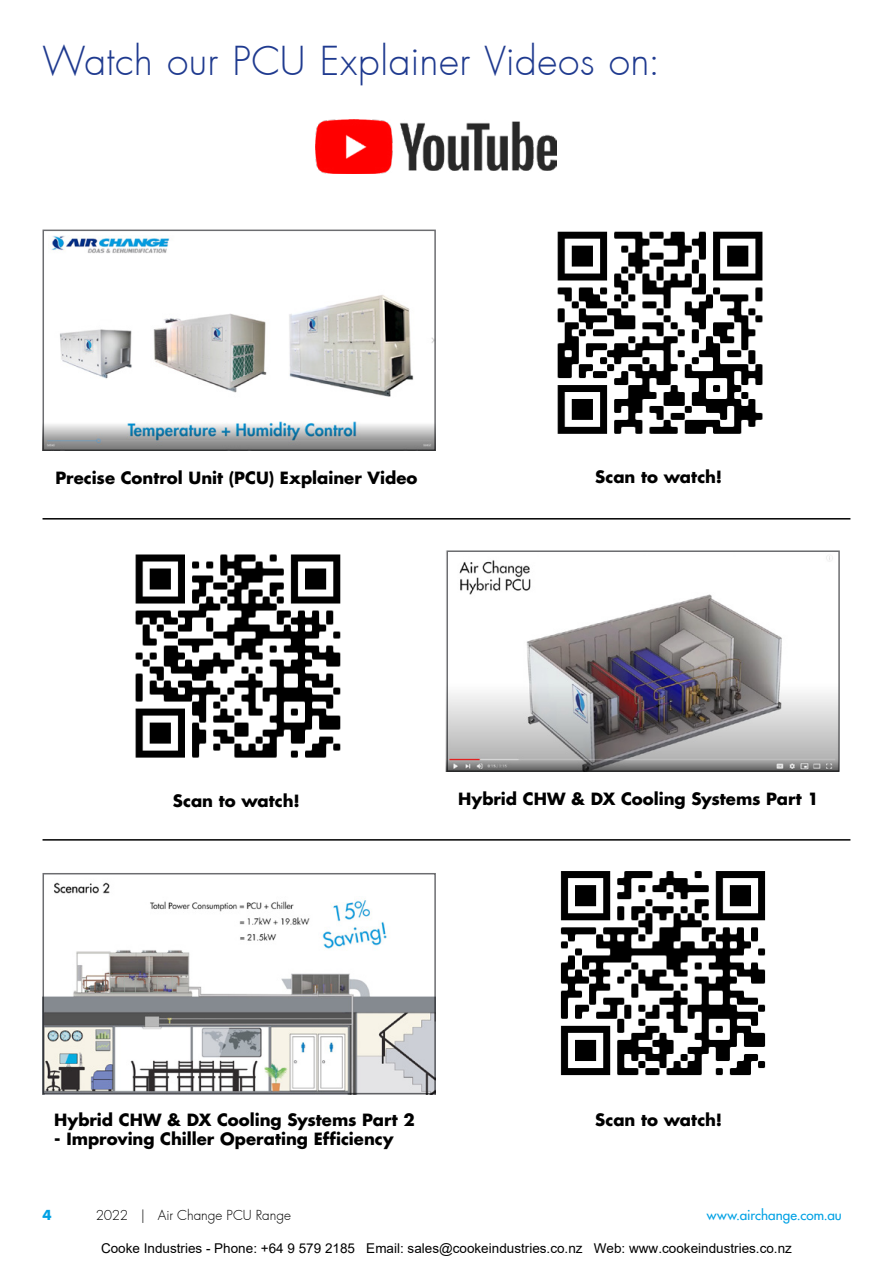
<style>
.page{position:relative;width:893px;height:1263px;background:#fff}
.page>*{position:absolute;margin:0;border:0;box-sizing:border-box;transform-origin:0 0}
.t1{font:300 39px "Futura";letter-spacing:.01em;color:#1f3a8f}
.t2{font:700 16.5px "Futura";color:#000}
.t3{font:13.5px "Arial";color:#000}
.t4{font:300 13.5px "Futura";letter-spacing:-.005em;color:#000}
.t5{font:500 13.5px "Futura";letter-spacing:.005em;color:#00a1e4}
.t6{font:700 13.5px "Futura";color:#00a1e4}
</style>
<div class="page">
<img style="left:316px;top:119px;width:240px;height:55px">
<svg style="left:46px;top:235px;width:387px;height:211px"></svg>
<div style="left:43px;top:230px;width:393px;height:221px;border:2px solid #6c6d70"></div>
<img style="left:445px;top:556px;width:392px;height:215px">
<div style="left:446px;top:550px;width:394px;height:222px;border:2px solid #6c6d70"></div>
<img style="left:46px;top:882px;width:387px;height:209px">
<div style="left:43px;top:873px;width:393px;height:221px;border:2px solid #6c6d70"></div>
<img style="left:557px;top:231px;width:206px;height:203px">
<img style="left:135px;top:554px;width:206px;height:204px">
<img style="left:560px;top:871px;width:206px;height:205px">
<hr style="left:43px;top:518px;width:807px;height:1px;background:#000">
<hr style="left:43px;top:839px;width:807px;height:2px;background:#000">
<h1 class="t1" style="left:43px;top:37px;width:619px">Watch our PCU Explainer Videos on:</h1>
<p class="t2" style="left:56px;top:466px;width:363px">Precise Control Unit (PCU) Explainer Video</p>
<p class="t2" style="left:595px;top:466px;width:128px">Scan to watch!</p>
<p class="t2" style="left:173px;top:790px;width:128px">Scan to watch!</p>
<p class="t2" style="left:458px;top:787px;width:362px">Hybrid CHW &amp; DX Cooling Systems Part 1</p>
<p class="t2" style="left:54px;top:1108px;width:362px">Hybrid CHW &amp; DX Cooling Systems Part 2</p>
<p class="t2" style="left:54px;top:1128px;width:341px">- Improving Chiller Operating Efficiency</p>
<p class="t2" style="left:595px;top:1108px;width:128px">Scan to watch!</p>
<p class="t6" style="left:43px;top:1206px;width:11px">4</p>
<p class="t4" style="left:96px;top:1207px;width:197px">2022 | Air Change PCU Range</p>
<p class="t5" style="left:707px;top:1207px;width:136px">www.airchange.com.au</p>
<p class="t3" style="left:101px;top:1239px;width:692px">Cooke Industries - Phone: +64 9 579 2185 Email: sales@cookeindustries.co.nz Web: www.cookeindustries.co.nz</p>
</div>
